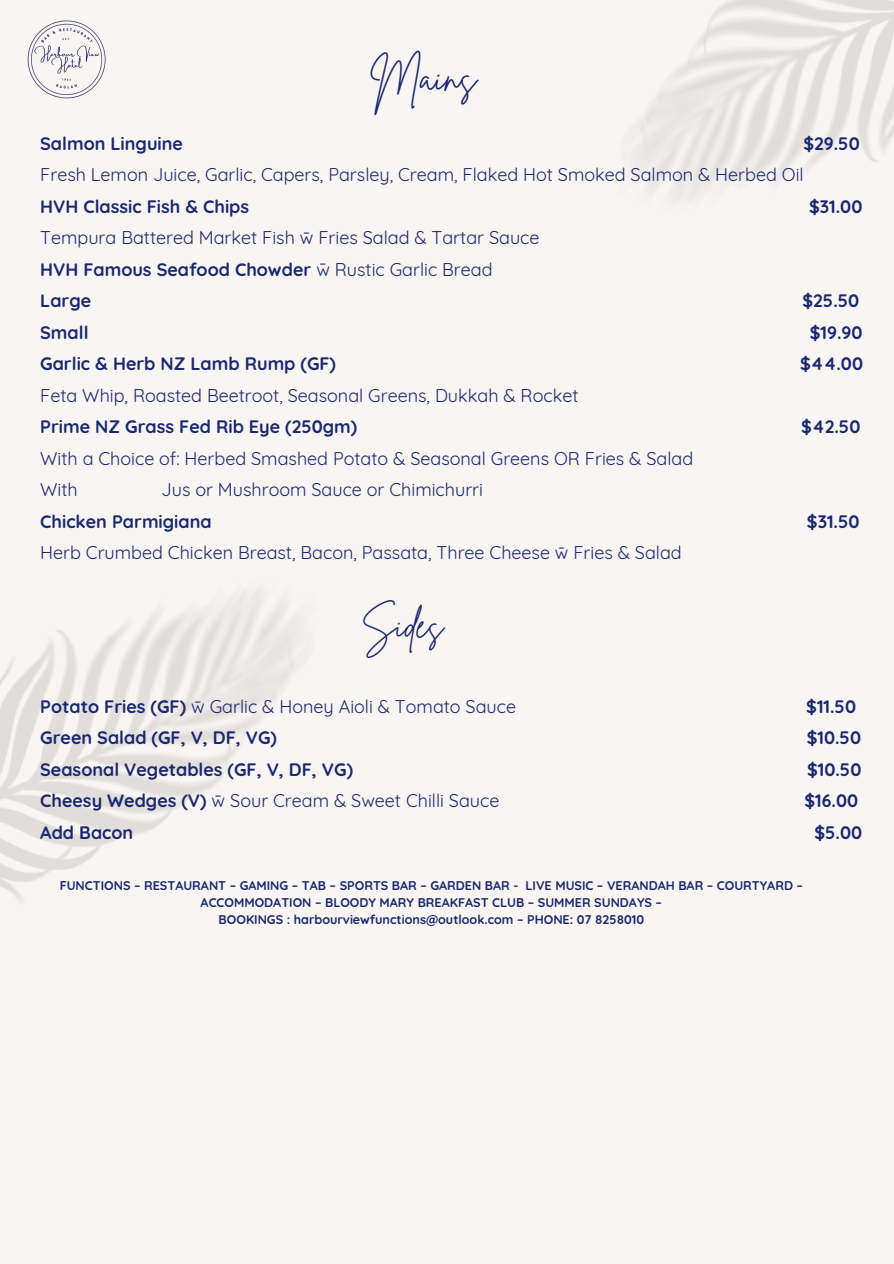
<style>
.page{position:relative;width:894px;height:1264px;background:#fff}
.page>*{position:absolute;margin:0;border:0;box-sizing:border-box;transform-origin:0 0}
.t1{font:40.2px "Brittany Signature";color:#192970}
.t2{font:37.2px "Brittany Signature";color:#192970}
.t3{font:18px/31.5px "Quicksand";color:#192970}
.t4{font:700 18px "Quicksand";color:#192970}
.t5{font:700 12.6px/16.8px "Quicksand";color:#192970;text-align:center}
.s1{font-weight:700}
</style>
<div class="page">
<div style="left:0;top:0;width:893px;height:1263px;background:#f9f5f2"></div>
<img style="left:27px;top:21px;width:78px;height:77px">
<p class="t1" style="left:370px;top:51px;width:108px">Mains</p>
<h1 class="t3" style="left:40px;top:127px;width:820px;text-indent:763px"><span class="s1">$29.50<br></span>Fresh Lemon Juice, Garlic, Capers, Parsley, Cream, Flaked Hot Smoked Salmon &amp; Herbed Oil<br><span class="s1">HVH Classic Fish &amp; Chips</span></h1>
<h1 class="t4" style="left:40px;top:132px;width:144px">Salmon Linguine</h1>
<h1 class="t4" style="left:808px;top:195px;width:55px">$31.00</h1>
<h1 class="t3" style="left:40px;top:222px;width:500px">Tempura Battered Market Fish w̄ Fries Salad &amp; Tartar Sauce<br><span class="s1">HVH Famous Seafood Chowder</span> w̄ Rustic Garlic Bread<br><span class="s1">Large</span></h1>
<h1 class="t4" style="left:802px;top:289px;width:58px">$25.50</h1>
<h1 class="t4" style="left:40px;top:321px;width:50px">Small</h1>
<h1 class="t4" style="left:809px;top:321px;width:54px">$19.90</h1>
<h1 class="t4" style="left:40px;top:352px;width:297px">Garlic &amp; Herb NZ Lamb Rump (GF)</h1>
<h1 class="t4" style="left:800px;top:352px;width:64px">$44.00</h1>
<h1 class="t3" style="left:40px;top:379px;width:539px">Feta Whip, Roasted Beetroot, Seasonal Greens, Dukkah &amp; Rocket<br><span class="s1">Prime NZ Grass Fed Rib Eye (250gm)</span></h1>
<h1 class="t4" style="left:801px;top:415px;width:61px">$42.50</h1>
<h1 class="t3" style="left:40px;top:442px;width:654px">With a Choice of: Herbed Smashed Potato &amp; Seasonal Greens OR Fries &amp; Salad<br>With</h1>
<h1 class="t3" style="left:40px;top:474px;width:444px;text-indent:121px">Jus or Mushroom Sauce or Chimichurri<br><span class="s1">Chicken Parmigiana</span></h1>
<h1 class="t3" style="left:40px;top:537px;width:643px">Herb Crumbed Chicken Breast, Bacon, Passata, Three Cheese w̄ Fries &amp; Salad</h1>
<h2 class="t2" style="left:361px;top:601px;width:83px">Sides</h2>
<h1 class="t4" style="left:806px;top:510px;width:54px">$31.50</h1>
<h1 class="t3" style="left:40px;top:690px;width:477px"><span class="s1">Potato Fries (GF)</span> w̄ Garlic &amp; Honey Aioli &amp; Tomato Sauce</h1>
<h1 class="t4" style="left:806px;top:695px;width:51px">$11.50</h1>
<h1 class="t4" style="left:40px;top:726px;width:238px">Green Salad (GF, V, DF, VG)</h1>
<h1 class="t4" style="left:806px;top:726px;width:56px">$10.50</h1>
<h1 class="t4" style="left:40px;top:758px;width:314px">Seasonal Vegetables (GF, V, DF, VG)</h1>
<h1 class="t4" style="left:806px;top:758px;width:56px">$10.50</h1>
<h1 class="t3" style="left:40px;top:785px;width:460px"><span class="s1">Cheesy Wedges (V)</span> w̄ Sour Cream &amp; Sweet Chilli Sauce</h1>
<h1 class="t4" style="left:804px;top:789px;width:55px">$16.00</h1>
<h1 class="t4" style="left:40px;top:821px;width:95px">Add Bacon</h1>
<h1 class="t4" style="left:814px;top:821px;width:49px">$5.00</h1>
<h2 class="t5" style="left:60px;top:877px;width:744px">FUNCTIONS – RESTAURANT – GAMING – TAB – SPORTS BAR – GARDEN BAR - LIVE MUSIC – VERANDAH BAR – COURTYARD –<br>ACCOMMODATION – BLOODY MARY BREAKFAST CLUB – SUMMER SUNDAYS –</h2>
<p class="t5" style="left:218px;top:910px;width:427px">BOOKINGS : harbourviewfunctions@outlook.com – PHONE: 07 8258010</p>
</div>
